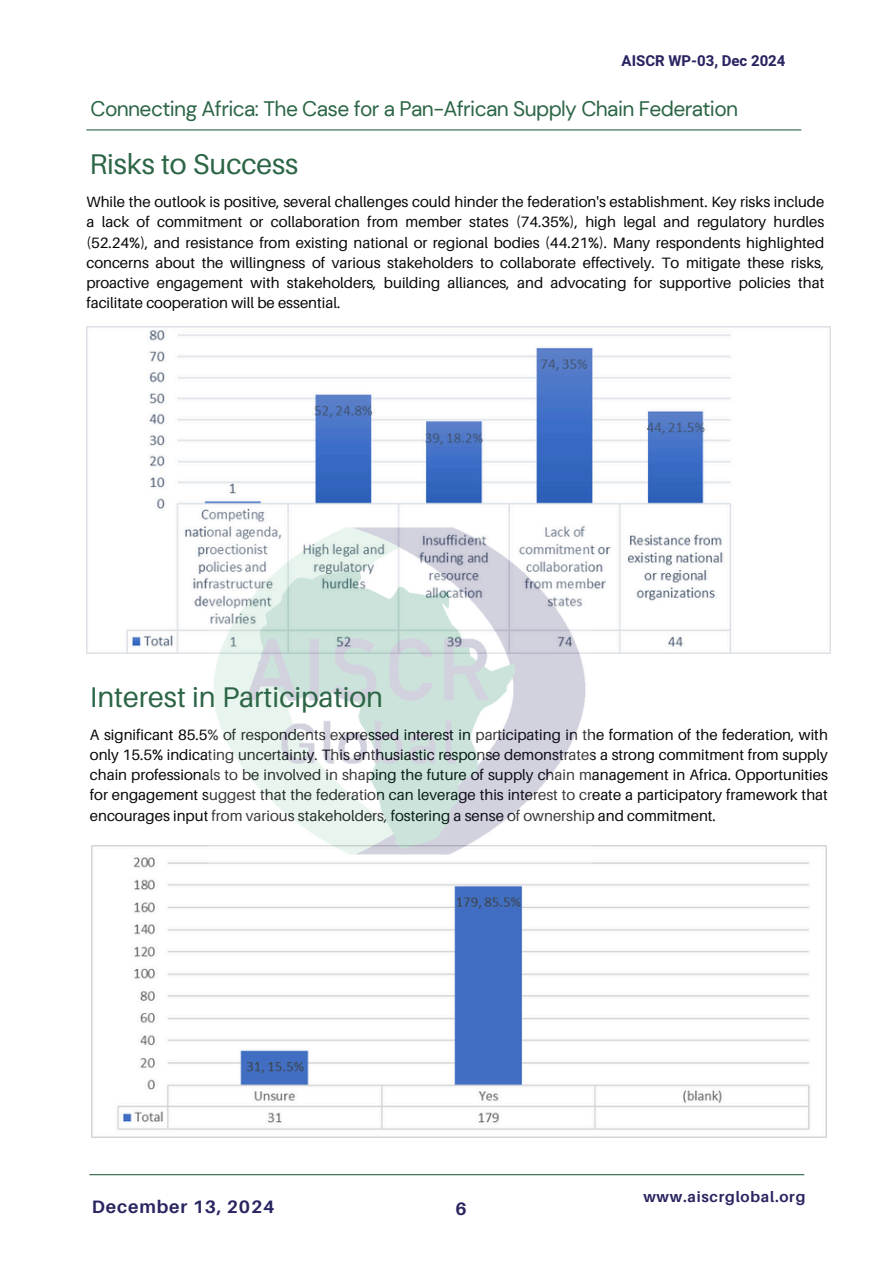
<style>
.page{position:relative;width:894px;height:1264px;background:#fff}
.page>*{position:absolute;margin:0;border:0;box-sizing:border-box;transform-origin:0 0}
.t1{font:28.5px "Aileron";color:#2c6546}
.t2{font:21px "DM Sans";letter-spacing:-.03em;color:#2c6546}
.t3{font:700 18px "Aileron";letter-spacing:.05em;color:#292561}
.t4{font:15px/20.2px "Aileron";color:#070606;text-align:justify}
.t5{font:700 15px "Aileron";letter-spacing:.05em;color:#292561}
.t6{font:700 15px "Heebo";color:#292561}
</style>
<div class="page">
<hr style="left:89px;top:1174px;width:715px;height:1px;background:#2c6546">
<hr style="left:86px;top:129px;width:715px;height:1px;background:#2c6546">
<img style="left:86px;top:326px;width:744px;height:327px">
<img style="left:91px;top:845px;width:735px;height:292px">
<img style="left:208px;top:513px;width:383px;height:356px">
<h1 class="t6" style="left:621px;top:50px;width:165px">AISCR WP-03, Dec 2024</h1>
<h1 class="t2" style="left:90px;top:96px;width:649px">Connecting Africa: The Case for a Pan-African Supply Chain Federation</h1>
<p class="t1" style="left:89px;top:147px;width:210px">Risks to Success</p>
<h4 class="t4" style="left:86px;top:191px;width:739px">While the outlook is positive, several challenges could hinder the federation's establishment. Key risks include a lack of commitment or collaboration from member states (74.35%), high legal and regulatory hurdles (52.24%), and resistance from existing national or regional bodies (44.21%). Many respondents highlighted concerns about the willingness of various stakeholders to collaborate effectively. To mitigate these risks, proactive engagement with stakeholders, building alliances, and advocating for supportive policies that facilitate cooperation will be essential.</h4>
<p class="t1" style="left:90px;top:679px;width:294px">Interest in Participation</p>
<p class="t4" style="left:90px;top:724px;width:739px">A significant 85.5% of respondents expressed interest in participating in the formation of the federation, with only 15.5% indicating uncertainty. This enthusiastic response demonstrates a strong commitment from supply chain professionals to be involved in shaping the future of supply chain management in Africa. Opportunities for engagement suggest that the federation can leverage this interest to create a participatory framework that encourages input from various stakeholders, fostering a sense of ownership and commitment.</p>
<p class="t3" style="left:92px;top:1195px;width:184px">December 13, 2024</p>
<p class="t3" style="left:455px;top:1197px;width:13px">6</p>
<h2 class="t5" style="left:643px;top:1187px;width:163px">www.aiscrglobal.org</h2>
</div>
